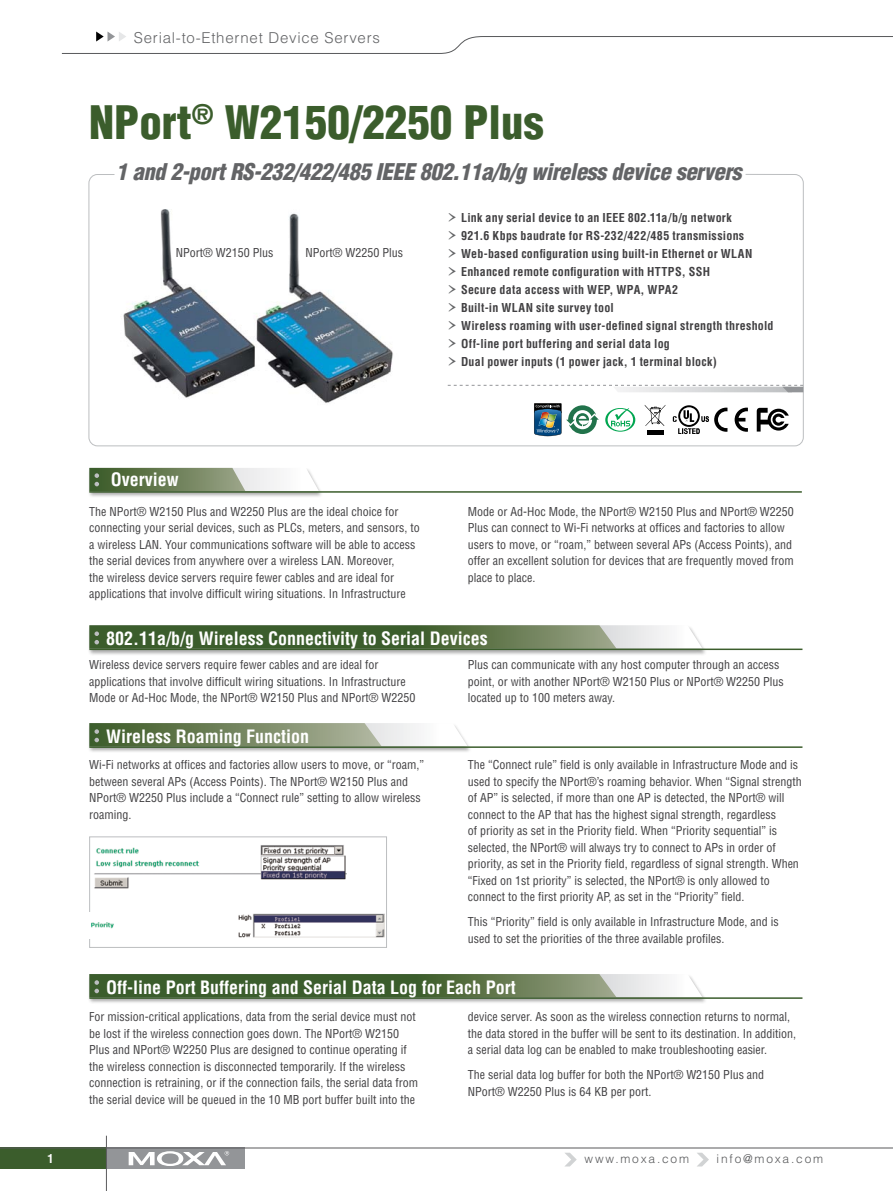
<style>
.page{position:relative;width:893px;height:1191px;background:#fff}
.page>*{position:absolute;margin:0;border:0;box-sizing:border-box;transform-origin:0 0}
.t1{font:900 condensed 45px "Helvetica";color:#3b5d2c}
.t2{font:italic 900 condensed 22.5px "Helvetica";letter-spacing:-.015em;color:#636466}
.t3{font:700 condensed 18px "Helvetica";color:#fff}
.t4{font:300 15px "Helvetica";letter-spacing:.05em;color:#636466}
.t5{font:condensed 12px/16.5px "Helvetica";color:#414042}
.t6{font:700 condensed 12px/18px "Helvetica";letter-spacing:.02em;color:#414042}
.t7{font:300 12px "Helvetica";letter-spacing:.15em;color:#58595b}
.t8{font:700 condensed 12px "Helvetica";color:#fff}
.s1{font-family:"Garamond Premr Pro";font-weight:400;font-stretch:normal;font-size:24px;color:#636466}
</style>
<div class="page">
<div style="left:0;top:1147px;width:106px;height:22px;background:#3b5d2c"></div>
<div style="left:106px;top:1147px;width:138px;height:22px;background:#939598"></div>
<hr style="left:0;top:1147px;width:893px;height:1px;background:#58595b">
<svg style="left:129px;top:1151px;width:100px;height:15px"></svg>
<hr style="left:106px;top:1135px;width:1px;height:56px;background:#5a5b5d">
<svg style="left:697px;top:1152px;width:12px;height:14px"></svg>
<svg style="left:565px;top:1152px;width:12px;height:14px"></svg>
<svg style="left:61px;top:32px;width:832px;height:22px"></svg>
<svg style="left:448px;top:385px;width:355px;height:7px"></svg>
<div style="left:89px;top:836px;width:298px;height:111px;border:1px solid #bcbec0"></div>
<div style="left:87px;top:467px;width:237px;height:31px;background:#000;opacity:.35"></div>
<svg style="left:89px;top:468px;width:230px;height:23px"></svg>
<hr style="left:89px;top:491px;width:713px;height:2px;background:#3b5d2c">
<div style="left:87px;top:973px;width:620px;height:31px;background:#000;opacity:.35"></div>
<hr style="left:89px;top:997px;width:713px;height:1px;background:#3b5d2c">
<svg style="left:89px;top:974px;width:613px;height:24px;background:#657d57"></svg>
<div style="left:87px;top:625px;width:620px;height:31px;background:#000;opacity:.35"></div>
<hr style="left:89px;top:648px;width:713px;height:2px;background:#3b5d2c">
<svg style="left:89px;top:625px;width:613px;height:24px;background:#667e59"></svg>
<div style="left:87px;top:723px;width:385px;height:30px;background:#000;opacity:.35"></div>
<hr style="left:89px;top:746px;width:713px;height:2px;background:#3b5d2c">
<svg style="left:89px;top:723px;width:379px;height:24px"></svg>
<svg style="left:735px;top:407px;width:13px;height:25px"></svg>
<svg style="left:757px;top:408px;width:32px;height:23px"></svg>
<svg style="left:673px;top:405px;width:54px;height:29px"></svg>
<hr style="left:647px;top:430px;width:17px;height:4px;background:#000">
<svg style="left:645px;top:405px;width:20px;height:21px"></svg>
<svg style="left:605px;top:408px;width:30px;height:24px"></svg>
<svg style="left:534px;top:403px;width:65px;height:33px"></svg>
<img style="left:123px;top:209px;width:270px;height:194px">
<img style="left:94px;top:845px;width:252px;height:44px">
<img style="left:90px;top:912px;width:295px;height:26px">
<p class="t4" style="left:134px;top:29px;width:247px">Serial-to-Ethernet Device Servers</p>
<h1 class="t1" style="left:89px;top:94px;width:456px">NPort<sup>®</sup> W2150/2250 Plus</h1>
<h2 class="t2" style="left:116px;top:158px;width:627px">1 and 2-port RS-232/422/485 IEEE 802.11a/b/g wireless device servers</h2>
<p class="t5" style="left:176px;top:244px;width:99px">NPort® W2150 Plus</p>
<p class="t5" style="left:306px;top:244px;width:99px">NPort® W2250 Plus</p>
<p class="t6" style="left:446px;top:208px;width:329px"><span class="s1">›</span> Link any serial device to an IEEE 802.11a/b/g network<br><span class="s1">›</span> 921.6 Kbps baudrate for RS-232/422/485 transmissions<br><span class="s1">›</span> Web-based configuration using built-in Ethernet or WLAN<br><span class="s1">›</span> Enhanced remote configuration with HTTPS, SSH<br><span class="s1">›</span> Secure data access with WEP, WPA, WPA2<br><span class="s1">›</span> Built-in WLAN site survey tool<br><span class="s1">›</span> Wireless roaming with user-defined signal strength threshold <span class="s1">›</span> Off-line port buffering and serial data log<br><span class="s1">›</span> Dual power inputs (1 power jack, 1 terminal block)</p>
<h3 class="t3" style="left:111px;top:468px;width:69px">Overview</h3>
<p class="t5" style="left:89px;top:503px;width:332px">The NPort® W2150 Plus and W2250 Plus are the ideal choice for connecting your serial devices, such as PLCs, meters, and sensors, to a wireless LAN. Your communications software will be able to access the serial devices from anywhere over a wireless LAN. Moreover,<br>the wireless device servers require fewer cables and are ideal for applications that involve difficult wiring situations. In Infrastructure</p>
<p class="t5" style="left:468px;top:503px;width:328px">Mode or Ad-Hoc Mode, the NPort® W2150 Plus and NPort® W2250<br>Plus can connect to Wi-Fi networks at offices and factories to allow users to move, or “roam,” between several APs (Access Points), and offer an excellent solution for devices that are frequently moved from place to place.</p>
<h3 class="t3" style="left:106px;top:627px;width:383px">802.11a/b/g Wireless Connectivity to Serial Devices</h3>
<p class="t5" style="left:89px;top:656px;width:328px">Wireless device servers require fewer cables and are ideal for applications that involve difficult wiring situations. In Infrastructure<br>Mode or Ad-Hoc Mode, the NPort® W2150 Plus and NPort® W2250</p>
<h3 class="t3" style="left:106px;top:725px;width:204px">Wireless Roaming Function</h3>
<p class="t5" style="left:89px;top:756px;width:336px">Wi-Fi networks at offices and factories allow users to move, or “roam,” between several APs (Access Points). The NPort® W2150 Plus and NPort® W2250 Plus include a “Connect rule” setting to allow wireless roaming.</p>
<p class="t5" style="left:468px;top:656px;width:318px">Plus can communicate with any host computer through an access point, or with another NPort® W2150 Plus or NPort® W2250 Plus located up to 100 meters away.</p>
<p class="t5" style="left:468px;top:756px;width:335px">The “Connect rule” field is only available in Infrastructure Mode and is used to specify the NPort®’s roaming behavior. When “Signal strength of AP” is selected, if more than one AP is detected, the NPort® will connect to the AP that has the highest signal strength, regardless<br>of priority as set in the Priority field. When “Priority sequential” is selected, the NPort® will always try to connect to APs in order of priority, as set in the Priority field, regardless of signal strength. When “Fixed on 1st priority” is selected, the NPort® is only allowed to connect to the first priority AP, as set in the “Priority” field.</p>
<p class="t5" style="left:468px;top:913px;width:312px">This “Priority” field is only available in Infrastructure Mode, and is used to set the priorities of the three available profiles.</p>
<h3 class="t3" style="left:106px;top:976px;width:411px">Off-line Port Buffering and Serial Data Log for Each Port</h3>
<p class="t5" style="left:89px;top:1008px;width:330px">For mission-critical applications, data from the serial device must not be lost if the wireless connection goes down. The NPort® W2150<br>Plus and NPort® W2250 Plus are designed to continue operating if the wireless connection is disconnected temporarily. If the wireless connection is retraining, or if the connection fails, the serial data from the serial device will be queued in the 10 MB port buffer built into the</p>
<p class="t5" style="left:468px;top:1008px;width:330px">device server. As soon as the wireless connection returns to normal, the data stored in the buffer will be sent to its destination. In addition, a serial data log can be enabled to make troubleshooting easier.</p>
<p class="t5" style="left:468px;top:1066px;width:298px">The serial data log buffer for both the NPort® W2150 Plus and<br>NPort® W2250 Plus is 64 KB per port.</p>
<p class="t8" style="left:47px;top:1151px;width:8px">1</p>
<p class="t7" style="left:585px;top:1151px;width:106px">www.moxa.com</p>
<p class="t7" style="left:717px;top:1151px;width:108px">info@moxa.com</p>
</div>
